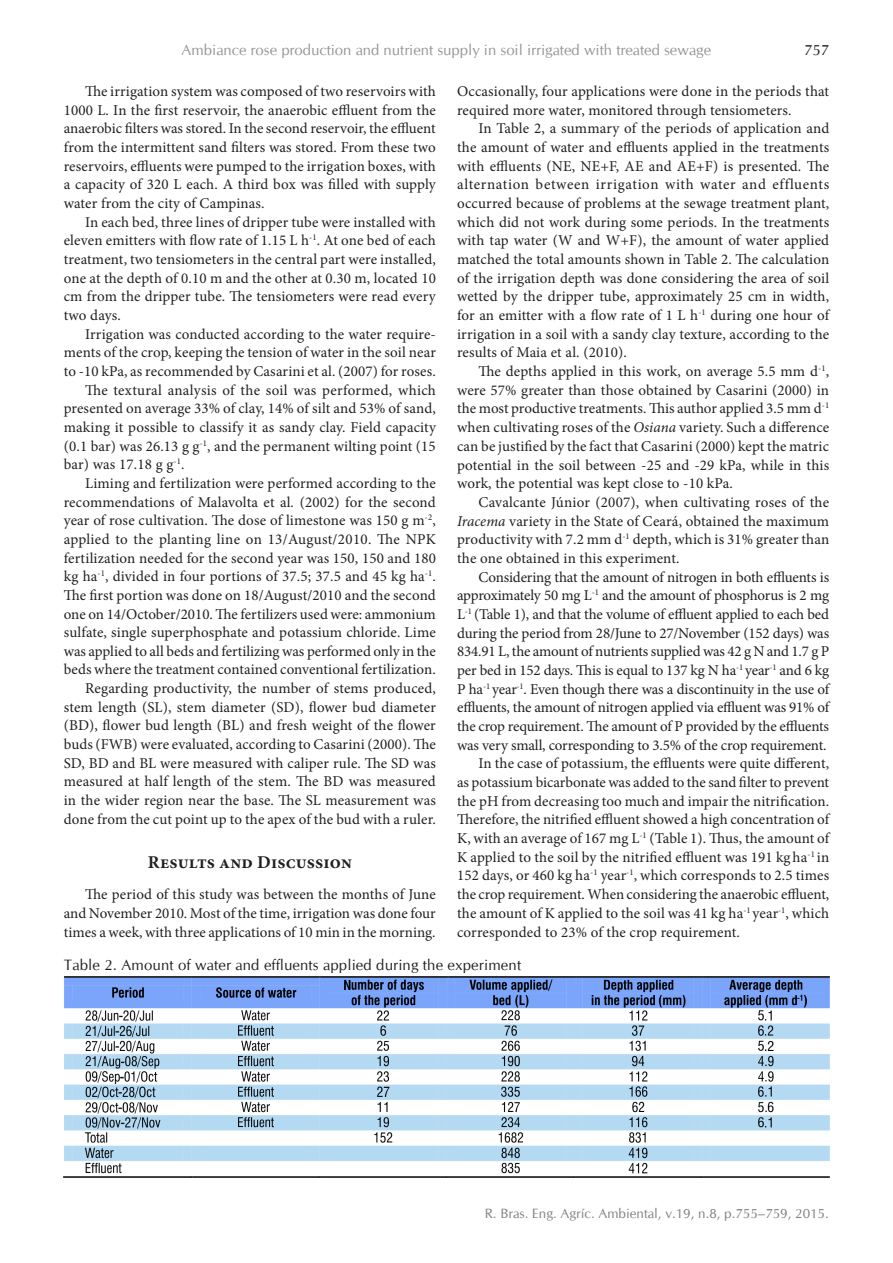
<style>
.page{position:relative;width:893px;height:1263px;background:#fff}
.page>*{position:absolute;margin:0;border:0;box-sizing:border-box;transform-origin:0 0}
.t1{font:700 18px "Minion Pro";letter-spacing:.01em;color:#231f20}
.Body_Text_24{font:15px/18.6px "Minion Pro";letter-spacing:.005em;color:#231f20;text-align:justify}
.Texto{font:15px/18.6px "Minion Pro";letter-spacing:-.005em;color:#231f20;text-align:justify}
.t2{font:15px "CG Omega";color:#939598}
.Body_Text_24-2{font:15px "CG Omega";letter-spacing:.01em;color:#231f20}
.t3{font:700 15px "CG Omega";color:#231f20}
.t4{font:13.5px "CG Omega";color:#808080}
.s1{font-style:italic}
</style>
<div class="page">
<img style="left:64px;top:976px;width:765px;height:202px">
<p class="t2" style="left:181px;top:41px;width:531px">Ambiance rose production and nutrient supply in soil irrigated with treated sewage</p>
<p class="t3" style="left:804px;top:41px;width:26px">757</p>
<p class="Body_Text_24" style="left:64px;top:82px;width:374px;text-indent:21px">The irrigation system was composed of two reservoirs with 1000 L. In the first reservoir, the anaerobic effluent from the anaerobic filters was stored. In the second reservoir, the effluent from the intermittent sand filters was stored. From these two reservoirs, effluents were pumped to the irrigation boxes, with a capacity of 320 L each. A third box was filled with supply water from the city of Campinas.</p>
<p class="Body_Text_24" style="left:64px;top:213px;width:374px;text-indent:21px">In each bed, three lines of dripper tube were installed with eleven emitters with flow rate of 1.15 L h<sup>-1</sup>. At one bed of each treatment, two tensiometers in the central part were installed, one at the depth of 0.10 m and the other at 0.30 m, located 10 cm from the dripper tube. The tensiometers were read every two days.</p>
<p class="Body_Text_24" style="left:64px;top:325px;width:374px;text-indent:21px">Irrigation was conducted according to the water require&shy;ments of the crop, keeping the tension of water in the soil near to -10 kPa, as recommended by Casarini et al. (2007) for roses.</p>
<p class="Body_Text_24" style="left:64px;top:380px;width:374px;text-indent:21px">The textural analysis of the soil was performed, which presented on average 33% of clay, 14% of silt and 53% of sand, making it possible to classify it as sandy clay. Field capacity (0.1 bar) was 26.13 g g<sup>-1</sup>, and the permanent wilting point (15 bar) was 17.18 g g<sup>-1</sup>.</p>
<p class="Body_Text_24" style="left:64px;top:474px;width:374px;text-indent:21px">Liming and fertilization were performed according to the recommendations of Malavolta et al<span class="s1">.</span> (2002) for the second year of rose cultivation. The dose of limestone was 150 g m<sup>-2</sup>, applied to the planting line on 13/August/2010. The NPK fertilization needed for the second year was 150, 150 and 180 kg ha<sup>-1</sup>, divided in four portions of 37.5; 37.5 and 45 kg ha<sup>-1</sup>.<br>The first portion was done on 18/August/2010 and the second one on 14/October/2010. The fertilizers used were: ammonium sulfate, single superphosphate and potassium chloride. Lime was applied to all beds and fertilizing was performed only in the beds where the treatment contained conventional fertilization.</p>
<p class="Body_Text_24" style="left:64px;top:679px;width:374px;text-indent:21px">Regarding productivity, the number of stems produced, stem length (SL), stem diameter (SD), flower bud diameter (BD), flower bud length (BL) and fresh weight of the flower buds (FWB) were evaluated, according to Casarini (2000). The SD, BD and BL were measured with caliper rule. The SD was measured at half length of the stem. The BD was measured in the wider region near the base. The SL measurement was done from the cut point up to the apex of the bud with a ruler.</p>
<p class="t1" style="left:148px;top:849px;width:206px">Results and Discussion</p>
<p class="Body_Text_24" style="left:64px;top:885px;width:374px;text-indent:21px">The period of this study was between the months of June and November 2010. Most of the time, irrigation was done four times a week, with three applications of 10 min in the morning.</p>
<p class="Body_Text_24" style="left:457px;top:82px;width:374px">Occasionally, four applications were done in the periods that required more water, monitored through tensiometers.</p>
<p class="Body_Text_24" style="left:457px;top:119px;width:374px;text-indent:21px">In Table 2, a summary of the periods of application and the amount of water and effluents applied in the treatments with effluents (NE, NE+F, AE and AE+F) is presented. The alternation between irrigation with water and effluents occurred because of problems at the sewage treatment plant, which did not work during some periods. In the treatments with tap water (W and W+F), the amount of water applied matched the total amounts shown in Table 2. The calculation of the irrigation depth was done considering the area of soil wetted by the dripper tube, approximately 25 cm in width, for an emitter with a flow rate of 1 L h<sup>-1</sup> during one hour of irrigation in a soil with a sandy clay texture, according to the results of Maia et al. (2010).</p>
<p class="Body_Text_24" style="left:457px;top:362px;width:374px;text-indent:21px">The depths applied in this work, on average 5.5 mm d<sup>-1</sup>, were 57% greater than those obtained by Casarini (2000) in the most productive treatments. This author applied 3.5 mm d<sup>-1 </sup>when cultivating roses of the <span class="s1">Osiana</span> variety. Such a difference can be justified by the fact that Casarini (2000) kept the matric potential in the soil between -25 and -29 kPa, while in this work, the potential was kept close to -10 kPa.</p>
<p class="Body_Text_24" style="left:457px;top:493px;width:374px;text-indent:21px">Cavalcante Júnior (2007), when cultivating roses of the <span class="s1">Iracema</span> variety in the State of Ceará, obtained the maximum productivity with 7.2 mm d<sup>-1</sup> depth, which is 31% greater than the one obtained in this experiment.</p>
<p class="Texto" style="left:457px;top:567px;width:374px;text-indent:21px">Considering that the amount of nitrogen in both effluents is approximately 50 mg L<sup>-1</sup> and the amount of phosphorus is 2 mg L<sup>-1</sup> (Table 1), and that the volume of effluent applied to each bed during the period from 28/June to 27/November (152 days) was 834.91 L, the amount of nutrients supplied was 42 g N and 1.7 g P per bed in 152 days. This is equal to 137 kg N ha<sup>-1</sup> year<sup>-1</sup> and 6 kg P ha<sup>-1</sup> year<sup>-1</sup>. Even though there was a discontinuity in the use of effluents, the amount of nitrogen applied via effluent was 91% of the crop requirement. The amount of P provided by the effluents was very small, corresponding to 3.5% of the crop requirement.</p>
<p class="Texto" style="left:457px;top:754px;width:374px;text-indent:21px">In the case of potassium, the effluents were quite different, as potassium bicarbonate was added to the sand filter to prevent the pH from decreasing too much and impair the nitrification.<br>Therefore, the nitrified effluent showed a high concentration of K, with an average of 167 mg L<sup>-1</sup> (Table 1). Thus, the amount of K applied to the soil by the nitrified effluent was 191 kgha<sup>-1</sup> in 152 days, or 460 kg ha<sup>-1</sup> year<sup>-1</sup>, which corresponds to 2.5 times the crop requirement. When considering the anaerobic effluent, the amount of K applied to the soil was 41 kg ha<sup>-1</sup> year<sup>-1</sup>, which corresponded to 23% of the crop requirement.</p>
<p class="Body_Text_24-2" style="left:64px;top:955px;width:459px">Table 2. Amount of water and effluents applied during the experiment</p>
<p class="t4" style="left:485px;top:1205px;width:346px">R. Bras. Eng. Agríc. Ambiental, v.19, n.8, p.755–759, 2015.</p>
</div>
